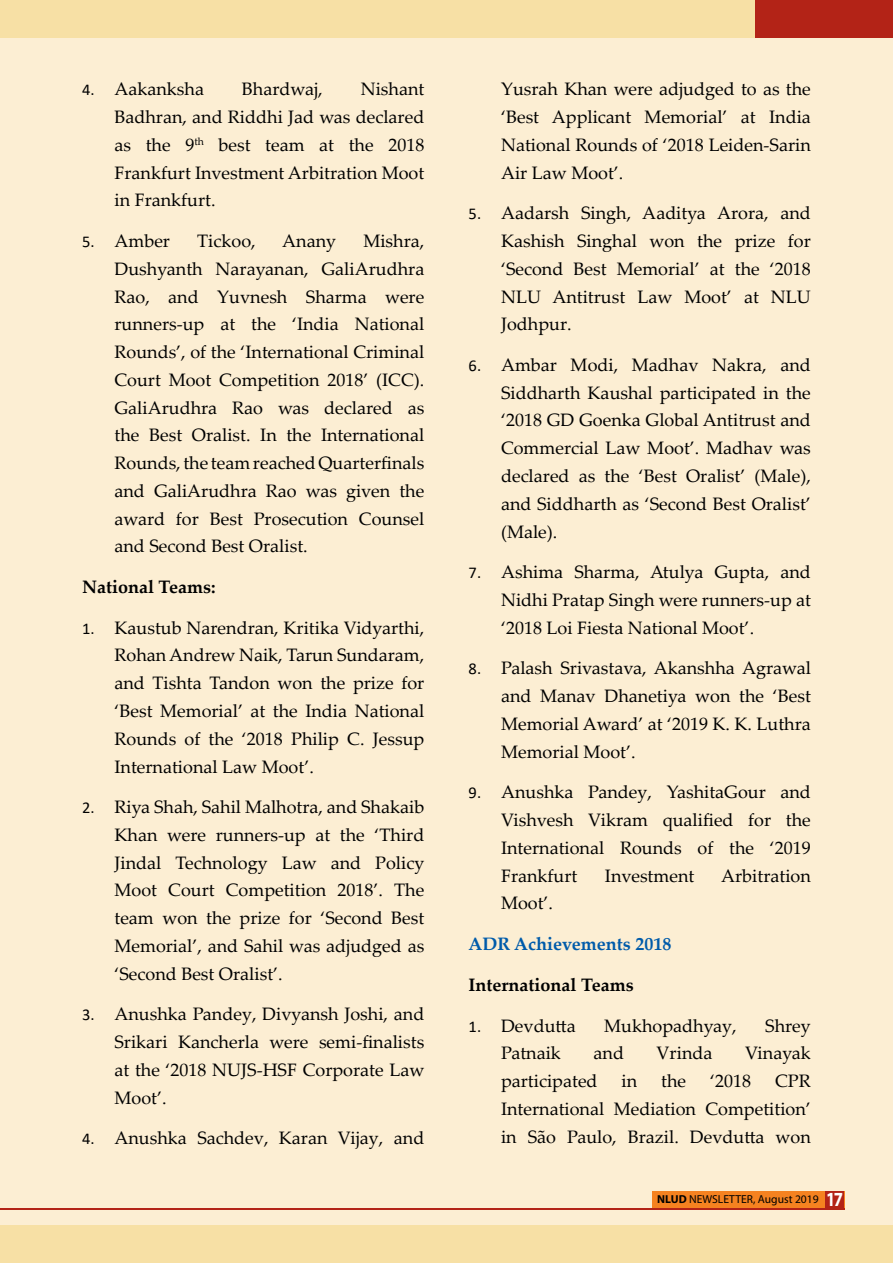
<style>
.page{position:relative;width:893px;height:1263px;background:#fceed3}
.page>*{position:absolute;margin:0;border:0;box-sizing:border-box;transform-origin:0 0}
.t1{font:18px/27.8px "Palatino Linotype";color:#000;text-align:justify}
.t2{font:700 18px "Palatino Linotype";color:#000}
.t3{font:700 18px "Palatino Linotype";color:#005baa}
.t4{font:11.55px "Myriad Pro";color:#000}
.s1{font-family:"Calibri";font-size:16.5px}
.s2{font-weight:700}
.s3{font-weight:700;font-size:20.1px;color:#fff}
</style>
<div class="page">
<div style="left:652px;top:1191px;width:192px;height:18px;background:#f58220"></div>
<div style="left:0;top:0;width:893px;height:38px;background:#f7e0a5"></div>
<div style="left:0;top:1225px;width:893px;height:38px;background:#f7e0a5"></div>
<div style="left:755px;top:0;width:138px;height:38px;background:#b32317"></div>
<hr style="left:0;top:1208px;width:844px;height:1px;background:#b32317">
<div style="left:826px;top:1191px;width:18px;height:18px;background:#b32317"></div>
<p class="t1" style="left:82px;top:75px;width:124px"><span class="s1">4.</span> Aakanksha</p>
<p class="t1" style="left:242px;top:75px;width:82px">Bhardwaj,</p>
<p class="t1" style="left:114px;top:75px;width:311px;text-indent:246px">Nishant Badhran, and Riddhi Jad was declared as the 9<sup>th</sup> best team at the 2018<br>Frankfurt Investment Arbitration Moot in Frankfurt.</p>
<p class="t1" style="left:82px;top:226px;width:89px"><span class="s1">5.</span> Amber</p>
<p class="t1" style="left:197px;top:226px;width:60px">Tickoo,</p>
<p class="t1" style="left:282px;top:226px;width:55px">Anany</p>
<p class="t1" style="left:114px;top:226px;width:311px;text-indent:249px">Mishra, Dushyanth Narayanan, GaliArudhra Rao, and Yuvnesh Sharma were runners-up at the ‘India National Rounds’, of the ‘International Criminal Court Moot Competition 2018’ (ICC).<br>GaliArudhra Rao was declared as the Best Oralist. In the International Rounds, the team reached Quarterfinals and GaliArudhra Rao was given the award for Best Prosecution Counsel and Second Best Oralist.</p>
<p class="t2" style="left:82px;top:574px;width:135px">National Teams:</p>
<p class="t1" style="left:114px;top:613px;width:311px;text-indent:-32px"><span class="s1">1.</span> Kaustub Narendran, Kritika Vidyarthi, Rohan Andrew Naik, Tarun Sundaram, and Tishta Tandon won the prize for ‘Best Memorial’ at the India National Rounds of the ‘2018 Philip C. Jessup International Law Moot’.</p>
<p class="t1" style="left:114px;top:792px;width:311px;text-indent:-32px"><span class="s1">2.</span> Riya Shah, Sahil Malhotra, and Shakaib Khan were runners-up at the ‘Third Jindal Technology Law and Policy Moot Court Competition 2018’. The team won the prize for ‘Second Best Memorial’, and Sahil was adjudged as ‘Second Best Oralist’.</p>
<p class="t1" style="left:114px;top:1000px;width:311px;text-indent:-32px"><span class="s1">3.</span> Anushka Pandey, Divyansh Joshi, and Srikari Kancherla were semi-finalists at the ‘2018 NUJS-HSF Corporate Law Moot’.</p>
<p class="t1" style="left:82px;top:1124px;width:344px"><span class="s1">4.</span> Anushka Sachdev, Karan Vijay, and</p>
<p class="t1" style="left:501px;top:75px;width:311px">Yusrah Khan were adjudged to as the ‘Best Applicant Memorial’ at India National Rounds of ‘2018 Leiden-Sarin Air Law Moot’.</p>
<p class="t1" style="left:501px;top:199px;width:311px;text-indent:-32px"><span class="s1">5.</span> Aadarsh Singh, Aaditya Arora, and Kashish Singhal won the prize for ‘Second Best Memorial’ at the ‘2018<br>NLU Antitrust Law Moot’ at NLU Jodhpur.</p>
<p class="t1" style="left:501px;top:350px;width:311px;text-indent:-32px"><span class="s1">6.</span> Ambar Modi, Madhav Nakra, and Siddharth Kaushal participated in the ‘2018 GD Goenka Global Antitrust and Commercial Law Moot’. Madhav was declared as the ‘Best Oralist’ (Male), and Siddharth as ‘Second Best Oralist’ (Male).</p>
<p class="t1" style="left:501px;top:557px;width:311px;text-indent:-32px"><span class="s1">7.</span> Ashima Sharma, Atulya Gupta, and Nidhi Pratap Singh were runners-up at ‘2018 Loi Fiesta National Moot’.</p>
<p class="t1" style="left:501px;top:654px;width:311px;text-indent:-32px"><span class="s1">8.</span> Palash Srivastava, Akanshha Agrawal and Manav Dhanetiya won the ‘Best Memorial Award’ at ‘2019 K. K. Luthra Memorial Moot’.</p>
<p class="t1" style="left:501px;top:778px;width:311px;text-indent:-32px"><span class="s1">9.</span> Anushka Pandey, YashitaGour and Vishvesh Vikram qualified for the International Rounds of the ‘2019<br>Frankfurt</p>
<p class="t1" style="left:605px;top:861px;width:91px">Investment</p>
<p class="t1" style="left:721px;top:861px;width:91px">Arbitration</p>
<p class="t1" style="left:501px;top:889px;width:54px">Moot’.</p>
<p class="t3" style="left:469px;top:931px;width:204px">ADR Achievements 2018</p>
<p class="t2" style="left:469px;top:972px;width:167px">International Teams</p>
<p class="t1" style="left:469px;top:1011px;width:109px"><span class="s1">1.</span> Devdutta</p>
<p class="t1" style="left:604px;top:1011px;width:134px">Mukhopadhyay,</p>
<p class="t1" style="left:765px;top:1011px;width:47px">Shrey</p>
<p class="t1" style="left:501px;top:1038px;width:61px">Patnaik</p>
<p class="t1" style="left:594px;top:1038px;width:32px">and</p>
<p class="t1" style="left:657px;top:1038px;width:57px">Vrinda</p>
<p class="t1" style="left:745px;top:1038px;width:67px">Vinayak</p>
<p class="t1" style="left:501px;top:1066px;width:98px">participated</p>
<p class="t1" style="left:622px;top:1066px;width:17px">in</p>
<p class="t1" style="left:661px;top:1066px;width:26px">the</p>
<p class="t1" style="left:710px;top:1066px;width:43px">‘2018</p>
<p class="t1" style="left:501px;top:1066px;width:311px;text-indent:274px">CPR International Mediation Competition’ in São Paulo, Brazil. Devdutta won</p>
<p class="t4" style="left:657px;top:1192px;width:187px"><span class="s2">NLUD</span> NEWSLETTER, August 2019 <span class="s3">17</span></p>
</div>
